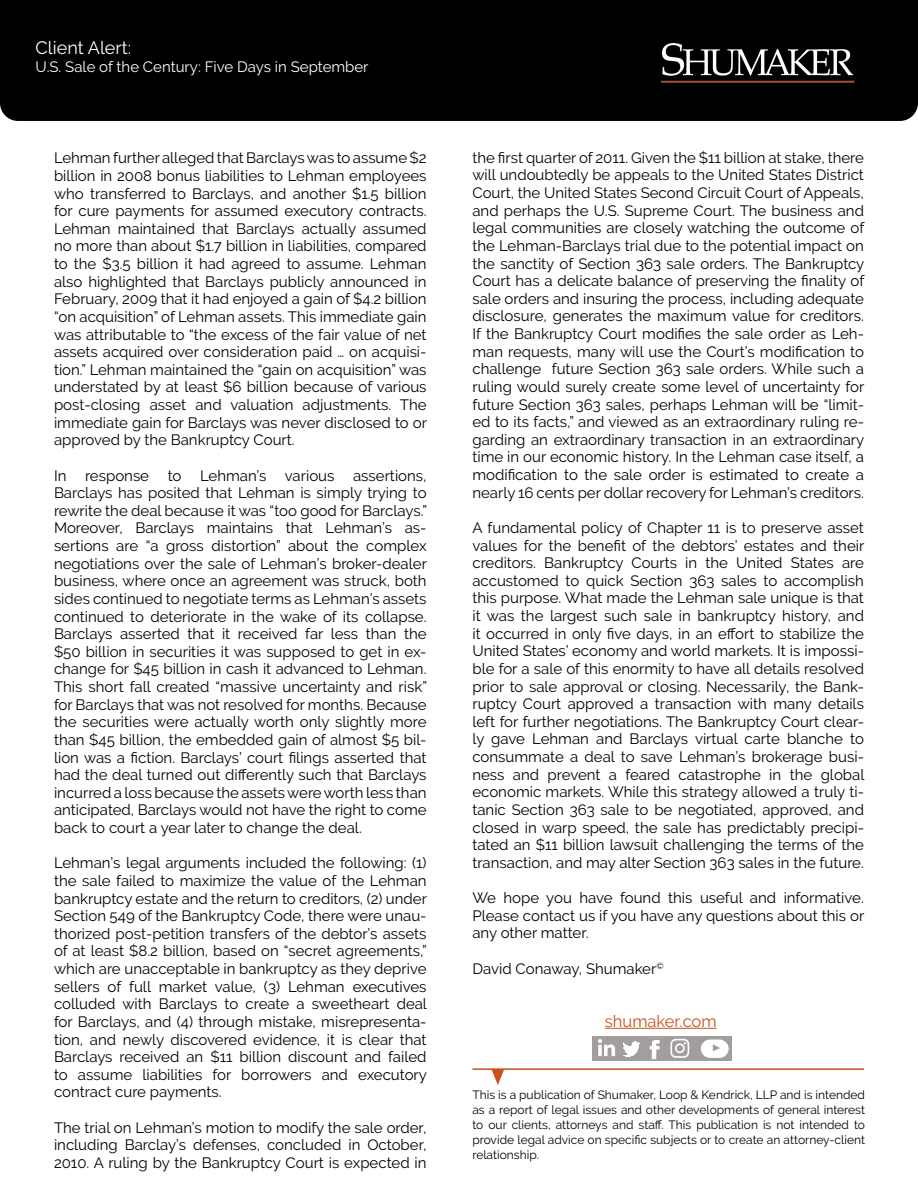
<style>
.page{position:relative;width:918px;height:1188px;background:#fff}
.page>*{position:absolute;margin:0;border:0;box-sizing:border-box;transform-origin:0 0}
.t1{font:18px "Raleway";color:#fff}
.t2{font:16.5px "Raleway";color:#c7521b}
.t3{font:15px/17.7px "Raleway";color:#000;text-align:justify}
.t4{font:15px "Raleway";color:#fff}
.t5{font:12px/15px "Raleway";color:#000;text-align:justify}
</style>
<div class="page">
<hr style="left:472px;top:1068px;width:392px;height:2px;background:#c7521b">
<svg style="left:491px;top:1069px;width:13px;height:16px"></svg>
<hr style="left:605px;top:1028px;width:112px;height:1px;background:#c7521b">
<div style="left:592px;top:1036px;width:140px;height:25px;background:#a39d9d"></div>
<img style="left:598px;top:1039px;width:18px;height:18px">
<img style="left:622px;top:1042px;width:19px;height:15px">
<img style="left:649px;top:1040px;width:11px;height:20px">
<div style="left:701px;top:1040px;width:28px;height:18px;background:#fff;border-radius:9px"></div>
<svg style="left:713px;top:1044px;width:7px;height:7px"></svg>
<img style="left:670px;top:1038px;width:20px;height:20px">
<div style="left:0;top:0;width:918px;height:121px;background:#000"></div>
<img style="left:662px;top:43px;width:192px;height:40px">
<p class="t1" style="left:36px;top:37px;width:97px">Client Alert:</p>
<p class="t4" style="left:36px;top:58px;width:334px">U.S. Sale of the Century: Five Days in September</p>
<p class="t3" style="left:54px;top:149px;width:374px">Lehman further alleged that Barclays was to assume $2 billion in 2008 bonus liabilities to Lehman employees who transferred to Barclays, and another $1.5 billion for cure payments for assumed executory contracts.<br>Lehman maintained that Barclays actually assumed no more than about $1.7 billion in liabilities, compared to the $3.5 billion it had agreed to assume. Lehman also highlighted that Barclays publicly announced in February, 2009 that it had enjoyed a gain of $4.2 billion “on acquisition” of Lehman assets. This immediate gain was attributable to “the excess of the fair value of net assets acquired over consideration paid … on acquisi&shy;tion.” Lehman maintained the “gain on acquisition” was understated by at least $6 billion because of various post-closing asset and valuation adjustments. The immediate gain for Barclays was never disclosed to or approved by the Bankruptcy Court.</p>
<p class="t3" style="left:54px;top:466px;width:375px">In response to Lehman’s various assertions, Barclays has posited that Lehman is simply trying to rewrite the deal because it was “too good for Barclays.” Moreover, Barclays maintains that Lehman’s as&shy;sertions are “a gross distortion” about the complex negotiations over the sale of Lehman’s broker-dealer business, where once an agreement was struck, both sides continued to negotiate terms as Lehman’s assets continued to deteriorate in the wake of its collapse.<br>Barclays asserted that it received far less than the $50 billion in securities it was supposed to get in ex&shy;change for $45 billion in cash it advanced to Lehman.<br>This short fall created “massive uncertainty and risk” for Barclays that was not resolved for months. Because the securities were actually worth only slightly more than $45 billion, the embedded gain of almost $5 bil&shy;lion was a fiction. Barclays’ court filings asserted that had the deal turned out differently such that Barclays incurred a loss because the assets were worth less than anticipated, Barclays would not have the right to come back to court a year later to change the deal.</p>
<p class="t3" style="left:54px;top:854px;width:375px">Lehman’s legal arguments included the following: (1) the sale failed to maximize the value of the Lehman bankruptcy estate and the return to creditors, (2) under Section 549 of the Bankruptcy Code, there were unau&shy;thorized post-petition transfers of the debtor’s assets of at least $8.2 billion, based on “secret agreements,” which are unacceptable in bankruptcy as they deprive sellers of full market value, (3) Lehman executives colluded with Barclays to create a sweetheart deal for Barclays, and (4) through mistake, misrepresenta&shy;tion, and newly discovered evidence, it is clear that Barclays received an $11 billion discount and failed to assume liabilities for borrowers and executory contract cure payments.</p>
<p class="t3" style="left:54px;top:1119px;width:374px">The trial on Lehman’s motion to modify the sale order, including Barclay’s defenses, concluded in October, 2010. A ruling by the Bankruptcy Court is expected in</p>
<p class="t3" style="left:472px;top:149px;width:393px">the first quarter of 2011. Given the $11 billion at stake, there will undoubtedly be appeals to the United States District Court, the United States Second Circuit Court of Appeals, and perhaps the U.S. Supreme Court. The business and legal communities are closely watching the outcome of the Lehman-Barclays trial due to the potential impact on the sanctity of Section 363 sale orders. The Bankruptcy Court has a delicate balance of preserving the finality of sale orders and insuring the process, including adequate disclosure, generates the maximum value for creditors.<br>If the Bankruptcy Court modifies the sale order as Leh&shy;man requests, many will use the Court’s modification to challenge future Section 363 sale orders. While such a ruling would surely create some level of uncertainty for future Section 363 sales, perhaps Lehman will be “limit&shy;ed to its facts,” and viewed as an extraordinary ruling re&shy;garding an extraordinary transaction in an extraordinary time in our economic history. In the Lehman case itself, a modification to the sale order is estimated to create a nearly 16 cents per dollar recovery for Lehman’s creditors.</p>
<p class="t3" style="left:472px;top:519px;width:394px">A fundamental policy of Chapter 11 is to preserve asset values for the benefit of the debtors’ estates and their creditors. Bankruptcy Courts in the United States are accustomed to quick Section 363 sales to accomplish this purpose. What made the Lehman sale unique is that it was the largest such sale in bankruptcy history, and it occurred in only five days, in an effort to stabilize the United States’ economy and world markets. It is impossi&shy;ble for a sale of this enormity to have all details resolved prior to sale approval or closing. Necessarily, the Bank&shy;ruptcy Court approved a transaction with many details left for further negotiations. The Bankruptcy Court clear&shy;ly gave Lehman and Barclays virtual carte blanche to consummate a deal to save Lehman’s brokerage busi&shy;ness and prevent a feared catastrophe in the global economic markets. While this strategy allowed a truly ti&shy;tanic Section 363 sale to be negotiated, approved, and closed in warp speed, the sale has predictably precipi&shy;tated an $11 billion lawsuit challenging the terms of the transaction, and may alter Section 363 sales in the future.</p>
<p class="t3" style="left:472px;top:889px;width:393px">We hope you have found this useful and informative.<br>Please contact us if you have any questions about this or any other matter.</p>
<p class="t3" style="left:472px;top:960px;width:193px">David Conaway, Shumaker<sup>©</sup></p>
<p class="t2" style="left:605px;top:1012px;width:113px">shumaker.com</p>
<p class="t5" style="left:472px;top:1087px;width:394px">This is a publication of Shumaker, Loop &amp; Kendrick, LLP and is intended as a report of legal issues and other developments of general interest to our clients, attorneys and staff. This publication is not intended to provide legal advice on specific subjects or to create an attorney-client relationship.</p>
</div>
